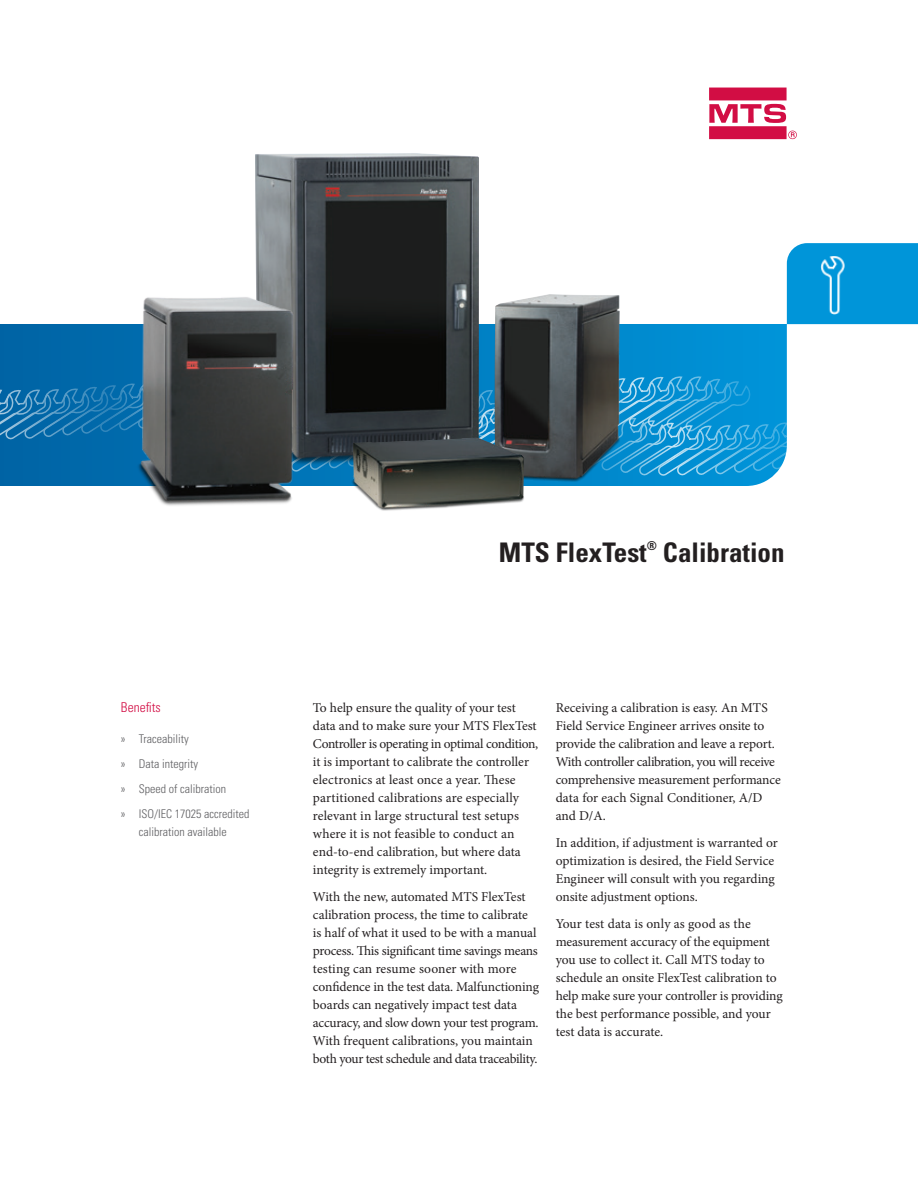
<style>
.page{position:relative;width:918px;height:1188px;background:#fff}
.page>*{position:absolute;margin:0;border:0;box-sizing:border-box;transform-origin:0 0}
.t1{font:700 condensed 27px "Univers LT Std";color:#231f20}
.t2{font:13.5px/18px "Minion Pro";letter-spacing:-.005em;color:#231f20}
.t3{font:300 condensed 13.5px "Univers LT Std";color:#d20d44}
.t4{font:300 condensed 12px/24.8px "Univers LT Std";color:#5f5f62}
</style>
<div class="page">
<svg style="left:0;top:324px;width:787px;height:162px;background:#0380c2"></svg>
<div style="left:787px;top:243px;width:131px;height:81px;background:#0095d9"></div>
<svg style="left:709px;top:88px;width:88px;height:51px"></svg>
<svg style="left:0;top:375px;width:786px;height:101px;background:#1789c6"></svg>
<img style="left:255px;top:153px;width:231px;height:317px">
<img style="left:112px;top:275px;width:211px;height:231px">
<img style="left:486px;top:294px;width:140px;height:191px">
<img style="left:347px;top:438px;width:185px;height:73px">
<img style="left:819px;top:255px;width:28px;height:59px">
<p class="t3" style="left:121px;top:699px;width:41px">Benefits</p>
<p class="t4" style="left:121px;top:727px;width:130px">» Traceability<br>» Data integrity<br>» Speed of calibration<br>» ISO/IEC 17025 accredited</p>
<p class="t4" style="left:139px;top:819px;width:89px">calibration available</p>
<h1 class="t1" style="left:499px;top:536px;width:287px">MTS FlexTest<sup>®</sup> Calibration</h1>
<p class="t2" style="left:313px;top:699px;width:227px">To help ensure the quality of your test data and to make sure your MTS FlexTest Controller is operating in optimal condition, it is important to calibrate the controller electronics at least once a year. These partitioned calibrations are especially relevant in large structural test setups where it is not feasible to conduct an end-to-end calibration, but where data integrity is extremely important.</p>
<p class="t2" style="left:313px;top:888px;width:228px">With the new, automated MTS FlexTest calibration process, the time to calibrate is half of what it used to be with a manual process. This significant time savings means testing can resume sooner with more confidence in the test data. Malfunctioning boards can negatively impact test data accuracy, and slow down your test program.<br>With frequent calibrations, you maintain both your test schedule and data traceability.</p>
<p class="t2" style="left:556px;top:698px;width:227px">Receiving a calibration is easy. An MTS Field Service Engineer arrives onsite to provide the calibration and leave a report.<br>With controller calibration, you will receive comprehensive measurement performance data for each Signal Conditioner, A/D and D/A.</p>
<p class="t2" style="left:556px;top:833px;width:224px">In addition, if adjustment is warranted or optimization is desired, the Field Service Engineer will consult with you regarding onsite adjustment options.</p>
<p class="t2" style="left:556px;top:914px;width:229px">Your test data is only as good as the measurement accuracy of the equipment you use to collect it. Call MTS today to schedule an onsite FlexTest calibration to help make sure your controller is providing the best performance possible, and your test data is accurate.</p>
</div>
